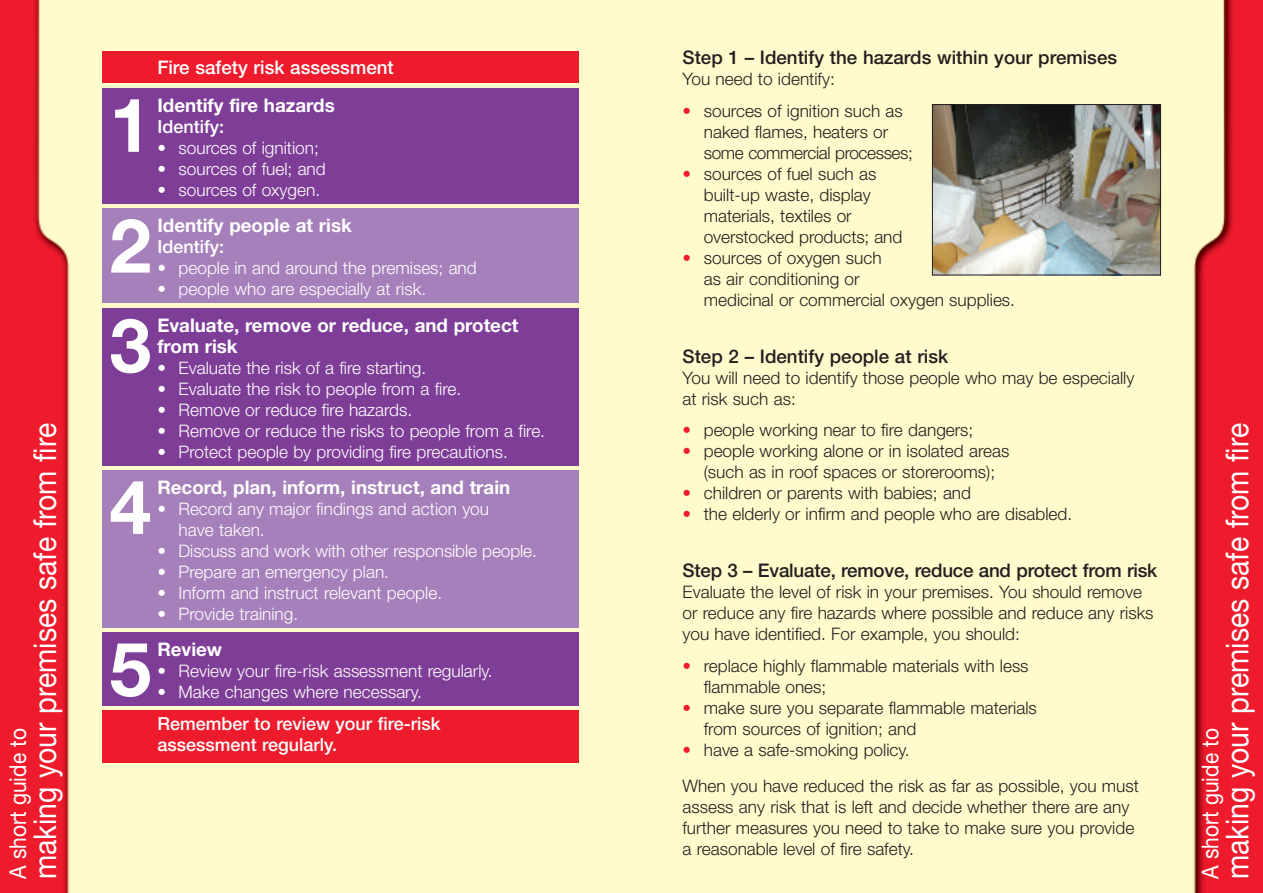
<style>
.page{position:relative;width:1263px;height:893px;background:#fff}
.page>*{position:absolute;margin:0;border:0;box-sizing:border-box;transform-origin:0 0}
.t1{font:700 75px "Helvetica Neue";color:#fff}
.t2{font:31.5px "Helvetica Neue";color:#fff;scale:.9 1}
.t3{font:23.25px "Helvetica Neue";color:#fff;scale:.9 1}
.t4{font:700 18.75px/21px "Helvetica Neue";color:#fff}
.t5{font:500 18.75px "Helvetica Neue";color:#231f20}
.t6{font:500 18.75px "Helvetica Neue";color:#fff}
.t7{font:500 18px/21px "Helvetica Neue";color:#fff}
.t8{font:300 17.25px/21px "Helvetica Neue";color:#231f20}
.t9{font:300 17.25px/21px "Helvetica Neue";color:#fff}
.s1{color:#ee1b2c}
</style>
<div class="page">
<img style="left:0;top:0;width:1263px;height:893px">
<img style="left:934px;top:106px;width:225px;height:167px">
<div style="left:932px;top:104px;width:229px;height:171px;border:1px solid #231f20"></div>
<div style="left:102px;top:88px;width:476px;height:115px;background:#7e3e98"></div>
<div style="left:102px;top:209px;width:476px;height:94px;background:#a680ba"></div>
<div style="left:102px;top:470px;width:476px;height:158px;background:#a680ba"></div>
<div style="left:102px;top:632px;width:476px;height:73px;background:#7e3e98"></div>
<div style="left:102px;top:51px;width:476px;height:32px;background:#ee1b2c"></div>
<div style="left:102px;top:710px;width:476px;height:52px;background:#ee1b2c"></div>
<div style="left:102px;top:308px;width:476px;height:158px;background:#7e3e98"></div>
<h2 class="t2" style="left:34px;top:879px;width:508px;rotate:-90deg">making your premises safe from fire</h2>
<h3 class="t3" style="left:10px;top:879px;width:169px;rotate:-90deg">A short guide to</h3>
<h1 class="t1" style="left:110px;top:98px;width:43px">1</h1>
<h1 class="t1" style="left:110px;top:219px;width:43px">2</h1>
<p class="t6" style="left:157px;top:61px;width:238px">Fire safety risk assessment</p>
<p class="t4" style="left:157px;top:96px;width:179px">Identify fire hazards</p>
<p class="t7" style="left:157px;top:117px;width:68px">Identify:</p>
<p class="t9" style="left:157px;top:139px;width:163px">• sources of ignition;</p>
<p class="t9" style="left:157px;top:160px;width:170px">• sources of fuel; and</p>
<p class="t9" style="left:157px;top:181px;width:164px">• sources of oxygen.</p>
<p class="t4" style="left:157px;top:217px;width:196px">Identify people at risk</p>
<p class="t7" style="left:157px;top:238px;width:68px">Identify:</p>
<p class="t9" style="left:157px;top:259px;width:321px">• people in and around the premises; and</p>
<p class="t9" style="left:157px;top:280px;width:270px">• people who are especially at risk.</p>
<h1 class="t1" style="left:110px;top:319px;width:43px">3</h1>
<p class="t4" style="left:157px;top:317px;width:363px">Evaluate, remove or reduce, and protect from risk</p>
<p class="t9" style="left:157px;top:359px;width:270px">• Evaluate the risk of a fire starting.</p>
<p class="t9" style="left:157px;top:380px;width:305px">• Evaluate the risk to people from a fire.</p>
<p class="t9" style="left:157px;top:401px;width:256px">• Remove or reduce fire hazards.</p>
<p class="t9" style="left:157px;top:422px;width:389px">• Remove or reduce the risks to people from a fire.</p>
<p class="t9" style="left:157px;top:443px;width:352px">• Protect people by providing fire precautions.</p>
<h1 class="t1" style="left:110px;top:480px;width:43px">4</h1>
<h1 class="t1" style="left:110px;top:642px;width:43px">5</h1>
<p class="t4" style="left:157px;top:478px;width:354px">Record, plan, inform, instruct, and train</p>
<p class="t9" style="left:179px;top:500px;width:312px;text-indent:-21px">• Record any major findings and action you have taken.</p>
<p class="t9" style="left:157px;top:542px;width:381px">• Discuss and work with other responsible people.</p>
<p class="t9" style="left:157px;top:563px;width:233px">• Prepare an emergency plan.</p>
<p class="t9" style="left:157px;top:584px;width:286px">• Inform and instruct relevant people.</p>
<p class="t9" style="left:157px;top:605px;width:142px">• Provide training.</p>
<p class="t4" style="left:157px;top:640px;width:66px">Review</p>
<p class="t9" style="left:157px;top:662px;width:337px">• Review your fire-risk assessment regularly.</p>
<p class="t9" style="left:157px;top:683px;width:266px">• Make changes where necessary.</p>
<p class="t7" style="left:157px;top:715px;width:285px">Remember to review your fire-risk assessment regularly.</p>
<p class="t5" style="left:682px;top:51px;width:436px">Step 1 – Identify the hazards within your premises</p>
<p class="t8" style="left:682px;top:70px;width:154px">You need to identify:</p>
<p class="t8" style="left:704px;top:102px;width:211px;text-indent:-21px"><span class="s1">•</span> sources of ignition such as naked flames, heaters or some commercial processes;</p>
<p class="t8" style="left:704px;top:165px;width:200px;text-indent:-21px"><span class="s1">•</span> sources of fuel such as built-up waste, display materials, textiles or overstocked products; and</p>
<p class="t8" style="left:704px;top:249px;width:313px;text-indent:-21px"><span class="s1">•</span> sources of oxygen such<br>as air conditioning or<br>medicinal or commercial oxygen supplies.</p>
<p class="t5" style="left:682px;top:350px;width:267px">Step 2 – Identify people at risk</p>
<p class="t8" style="left:682px;top:369px;width:453px">You will need to identify those people who may be especially at risk such as:</p>
<p class="t8" style="left:682px;top:421px;width:292px"><span class="s1">•</span> people working near to fire dangers;</p>
<p class="t8" style="left:682px;top:442px;width:328px;text-align:center"><span class="s1">•</span> people working alone or in isolated areas (such as in roof spaces or storerooms);</p>
<p class="t8" style="left:682px;top:484px;width:290px"><span class="s1">•</span> children or parents with babies; and</p>
<p class="t8" style="left:682px;top:505px;width:391px"><span class="s1">•</span> the elderly or infirm and people who are disabled.</p>
<p class="t5" style="left:682px;top:564px;width:476px">Step 3 – Evaluate, remove, reduce and protect from risk</p>
<p class="t8" style="left:682px;top:583px;width:473px">Evaluate the level of risk in your premises. You should remove or reduce any fire hazards where possible and reduce any risks you have identified. For example, you should:</p>
<p class="t8" style="left:704px;top:657px;width:326px;text-indent:-21px"><span class="s1">•</span> replace highly flammable materials with less flammable ones;</p>
<p class="t8" style="left:704px;top:699px;width:335px;text-indent:-21px"><span class="s1">•</span> make sure you separate flammable materials from sources of ignition; and</p>
<p class="t8" style="left:682px;top:733px;width:458px;line-height:36px"><span class="s1">•</span> have a safe-smoking policy.<br>When you have reduced the risk as far as possible, you must</p>
<p class="t8" style="left:682px;top:798px;width:453px">assess any risk that is left and decide whether there are any further measures you need to take to make sure you provide a reasonable level of fire safety.</p>
<h2 class="t2" style="left:1226px;top:879px;width:508px;rotate:-90deg">making your premises safe from fire</h2>
<h3 class="t3" style="left:1202px;top:879px;width:169px;rotate:-90deg">A short guide to</h3>
</div>
